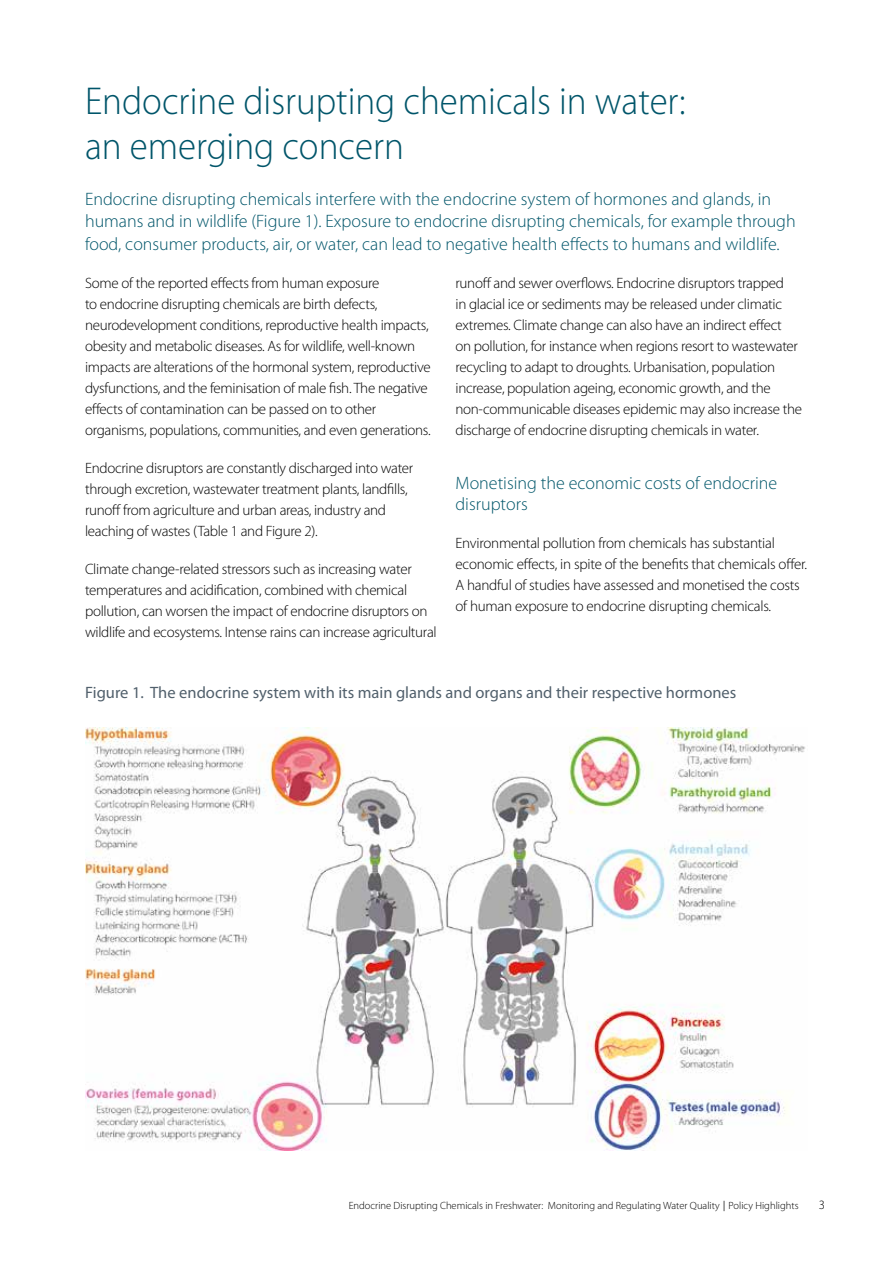
<style>
.page{position:relative;width:893px;height:1263px;background:#fff}
.page>*{position:absolute;margin:0;border:0;box-sizing:border-box;transform-origin:0 0}
.t1{font:300 39px/45px "Myriad Pro";color:#00556a;scale:.95 1}
.t2{font:300 18px/22.5px "Myriad Pro";color:#00556a}
.t3{font:300 18px/21px "Myriad Pro";color:#00566a}
.t4{font:16.5px "Myriad Pro";color:#51606c}
.t5{font:300 15px/21px "Myriad Pro";letter-spacing:-.02em;color:#000}
.t6{font:300 12.75px "Myriad Pro";color:#000}
.t7{font:300 10.5px "Myriad Pro";color:#000}
.s1{font-family:"OECD Bernini"}
</style>
<div class="page">
<hr style="left:0;top:599px;width:1px;height:664px;background:#6e8c71">
<img style="left:86px;top:728px;width:719px;height:422px">
<h1 class="t1" style="left:85px;top:79px;width:634px">Endocrine disrupting chemicals in water: an emerging concern</h1>
<p class="t2" style="left:85px;top:188px;width:712px">Endocrine disrupting chemicals interfere with the endocrine system of hormones and glands, in humans and in wildlife (Figure 1). Exposure to endocrine disrupting chemicals, for example through food, consumer products, air, or water, can lead to negative health effects to humans and wildlife.</p>
<p class="t5" style="left:85px;top:272px;width:347px">Some of the reported effects from human exposure<br>to endocrine disrupting chemicals are birth defects, neurodevelopment conditions, reproductive health impacts, obesity and metabolic diseases. As for wildlife, well-known impacts are alterations of the hormonal system, reproductive dysfunctions, and the feminisation of male fish. The negative effects of contamination can be passed on to other organisms, populations, communities, and even generations.</p>
<p class="t5" style="left:85px;top:457px;width:330px">Endocrine disruptors are constantly discharged into water through excretion, wastewater treatment plants, landfills, runoff from agriculture and urban areas, industry and leaching of wastes (Table 1 and Figure 2).</p>
<p class="t5" style="left:85px;top:558px;width:353px">Climate change-related stressors such as increasing water temperatures and acidification, combined with chemical pollution, can worsen the impact of endocrine disruptors on wildlife and ecosystems. Intense rains can increase agricultural</p>
<p class="t5" style="left:455px;top:272px;width:348px">runoff and sewer overflows. Endocrine disruptors trapped<br>in glacial ice or sediments may be released under climatic extremes. Climate change can also have an indirect effect<br>on pollution, for instance when regions resort to wastewater recycling to adapt to droughts. Urbanisation, population increase, population ageing, economic growth, and the non-communicable diseases epidemic may also increase the discharge of endocrine disrupting chemicals in water.</p>
<p class="t3" style="left:455px;top:473px;width:323px">Monetising the economic costs of endocrine disruptors</p>
<p class="t5" style="left:455px;top:533px;width:353px">Environmental pollution from chemicals has substantial economic effects, in spite of the benefits that chemicals offer.<br>A handful of studies have assessed and monetised the costs of human exposure to endocrine disrupting chemicals.</p>
<p class="t4" style="left:85px;top:682px;width:653px">Figure 1. The endocrine system with its main glands and organs and their respective hormones</p>
<p class="t7" style="left:349px;top:1200px;width:451px">Endocrine Disrupting Chemicals in Freshwater: Monitoring and Regulating Water Quality <span class="s1">|</span> Policy Highlights</p>
<p class="t6" style="left:819px;top:1198px;width:8px">3</p>
</div>
